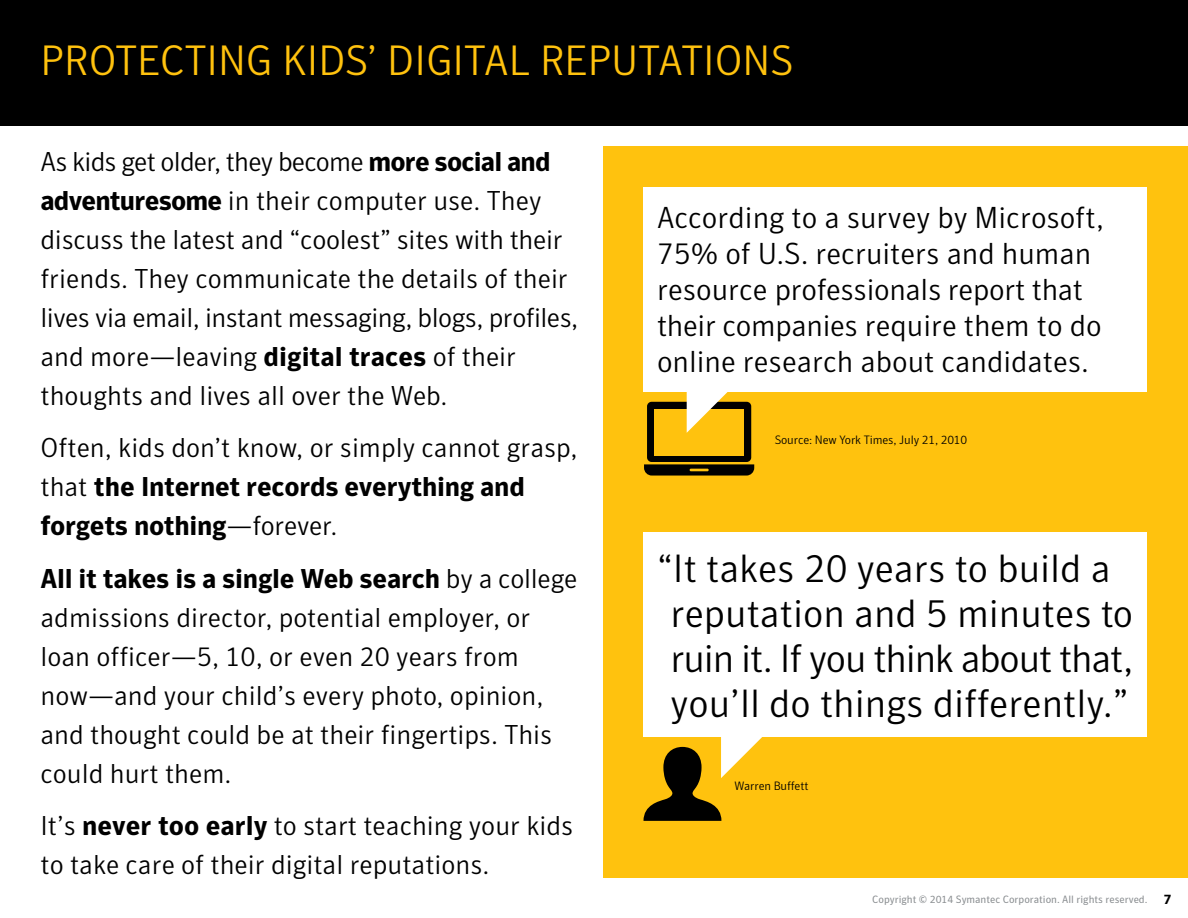
<style>
.page{position:relative;width:1188px;height:918px;background:#fff}
.page>*{position:absolute;margin:0;border:0;box-sizing:border-box;transform-origin:0 0}
.t1{font:300 42px "Symantec Sans";color:#ffc20e}
.t2{font:300 39px/45px "Symantec Sans";color:#000;text-align:center}
.t3{font:300 30px/36px "Symantec Sans";color:#000}
.t4{font:300 27px/39px "Symantec Sans";color:#000}
.t5{font:300 12px "Symantec Sans";letter-spacing:-.01em;color:#000}
.t6{font:10.5px "Symantec Sans";color:#898d90}
.s1{font-weight:700}
.s2{font-weight:700;font-size:13.5px;color:#000}
</style>
<div class="page">
<div style="left:603px;top:146px;width:585px;height:732px;background:#ffc20e"></div>
<div style="left:0;top:0;width:1188px;height:125px;background:#000"></div>
<div style="left:644px;top:532px;width:504px;height:205px;background:#fff"></div>
<div style="left:644px;top:187px;width:503px;height:204px;background:#fff"></div>
<div style="left:647px;top:402px;width:104px;height:60px;background:#000;border-radius:5px"></div>
<svg style="left:644px;top:464px;width:110px;height:12px"></svg>
<div style="left:654px;top:409px;width:90px;height:46px;background:#ffc20e"></div>
<svg style="left:687px;top:391px;width:46px;height:42px"></svg>
<svg style="left:644px;top:737px;width:118px;height:84px"></svg>
<h1 class="t1" style="left:40px;top:36px;width:755px">PROTECTING KIDS’ DIGITAL REPUTATIONS</h1>
<p class="t4" style="left:40px;top:142px;width:539px">As kids get older, they become <span class="s1">more social and adventuresome</span> in their computer use. They discuss the latest and “coolest” sites with their friends. They communicate the details of their lives via email, instant messaging, blogs, profiles, and more—leaving <span class="s1">digital traces</span> of their thoughts and lives all over the Web.</p>
<p class="t4" style="left:40px;top:428px;width:538px">Often, kids don’t know, or simply cannot grasp, that <span class="s1">the Internet records everything and forgets nothing</span>—forever.</p>
<p class="t4" style="left:40px;top:559px;width:538px"><span class="s1">All it takes is a single Web search</span> by a college admissions director, potential employer, or loan officer—5, 10, or even 20 years from now—and your child’s every photo, opinion, and thought could be at their fingertips. This could hurt them.</p>
<p class="t4" style="left:40px;top:806px;width:534px">It’s <span class="s1">never too early</span> to start teaching your kids to take care of their digital reputations.</p>
<p class="t3" style="left:657px;top:200px;width:449px">According to a survey by Microsoft, 75% of U.S. recruiters and human resource professionals report that their companies require them to do online research about candidates.</p>
<p class="t5" style="left:775px;top:433px;width:194px">Source: New York Times, July 21, 2010</p>
<h2 class="t2" style="left:657px;top:546px;width:478px">“It takes 20 years to build a reputation and 5 minutes to ruin it. If you think about that, you’ll do things differently.”</h2>
<p class="t5" style="left:735px;top:778px;width:75px">Warren Buffett</p>
<p class="t6" style="left:872px;top:893px;width:300px">Copyright © 2014 Symantec Corporation. All rights reserved. <span class="s2">7</span></p>
</div>
